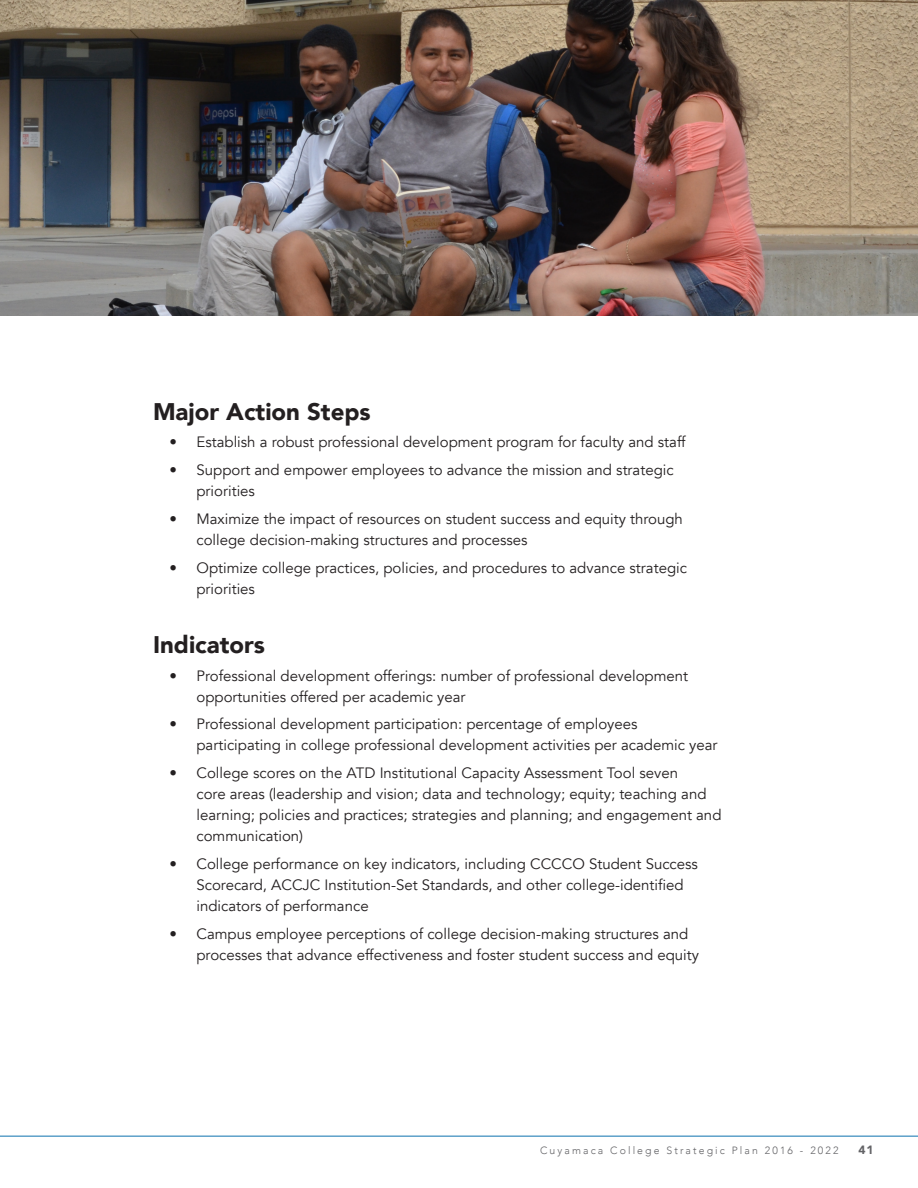
<style>
.page{position:relative;width:918px;height:1188px;background:#fff}
.page>*{position:absolute;margin:0;border:0;box-sizing:border-box;transform-origin:0 0}
.t1{font:900 24px "Avenir";color:#231f20}
.t2{font:15px/21px "Avenir";color:#231f20}
.t3{font:900 12px "Avenir";color:#636366}
.t4{font:300 10.5px "Avenir";letter-spacing:.2em;color:#636366}
</style>
<div class="page">
<hr style="left:0;top:1136px;width:918px;height:1px;background:#0b71ae">
<img style="left:0;top:0;width:918px;height:315px">
<p class="t1" style="left:153px;top:391px;width:219px">Major Action Steps</p>
<p class="t2" style="left:170px;top:432px;width:518px">• Establish a robust professional development program for faculty and staff</p>
<p class="t2" style="left:196px;top:460px;width:479px;text-indent:-27px">• Support and empower employees to advance the mission and strategic priorities</p>
<p class="t2" style="left:196px;top:509px;width:488px;text-indent:-27px">• Maximize the impact of resources on student success and equity through college decision-making structures and processes</p>
<p class="t2" style="left:196px;top:557px;width:492px;text-indent:-27px">• Optimize college practices, policies, and procedures to advance strategic priorities</p>
<p class="t1" style="left:153px;top:624px;width:113px">Indicators</p>
<p class="t2" style="left:196px;top:665px;width:493px;text-indent:-27px">• Professional development offerings: number of professional development opportunities offered per academic year</p>
<p class="t2" style="left:196px;top:714px;width:523px;text-indent:-27px">• Professional development participation: percentage of employees participating in college professional development activities per academic year</p>
<p class="t2" style="left:196px;top:763px;width:526px;text-indent:-27px">• College scores on the ATD Institutional Capacity Assessment Tool seven<br>core areas (leadership and vision; data and technology; equity; teaching and learning; policies and practices; strategies and planning; and engagement and communication)</p>
<p class="t2" style="left:196px;top:854px;width:503px;text-indent:-27px">• College performance on key indicators, including CCCCO Student Success<br>Scorecard, ACCJC Institution-Set Standards, and other college-identified indicators of performance</p>
<p class="t2" style="left:196px;top:923px;width:504px;text-indent:-27px">• Campus employee perceptions of college decision-making structures and processes that advance effectiveness and foster student success and equity</p>
<p class="t4" style="left:540px;top:1144px;width:300px">Cuyamaca College Strategic Plan 2016 - 2022</p>
<p class="t3" style="left:858px;top:1139px;width:17px">41</p>
</div>
